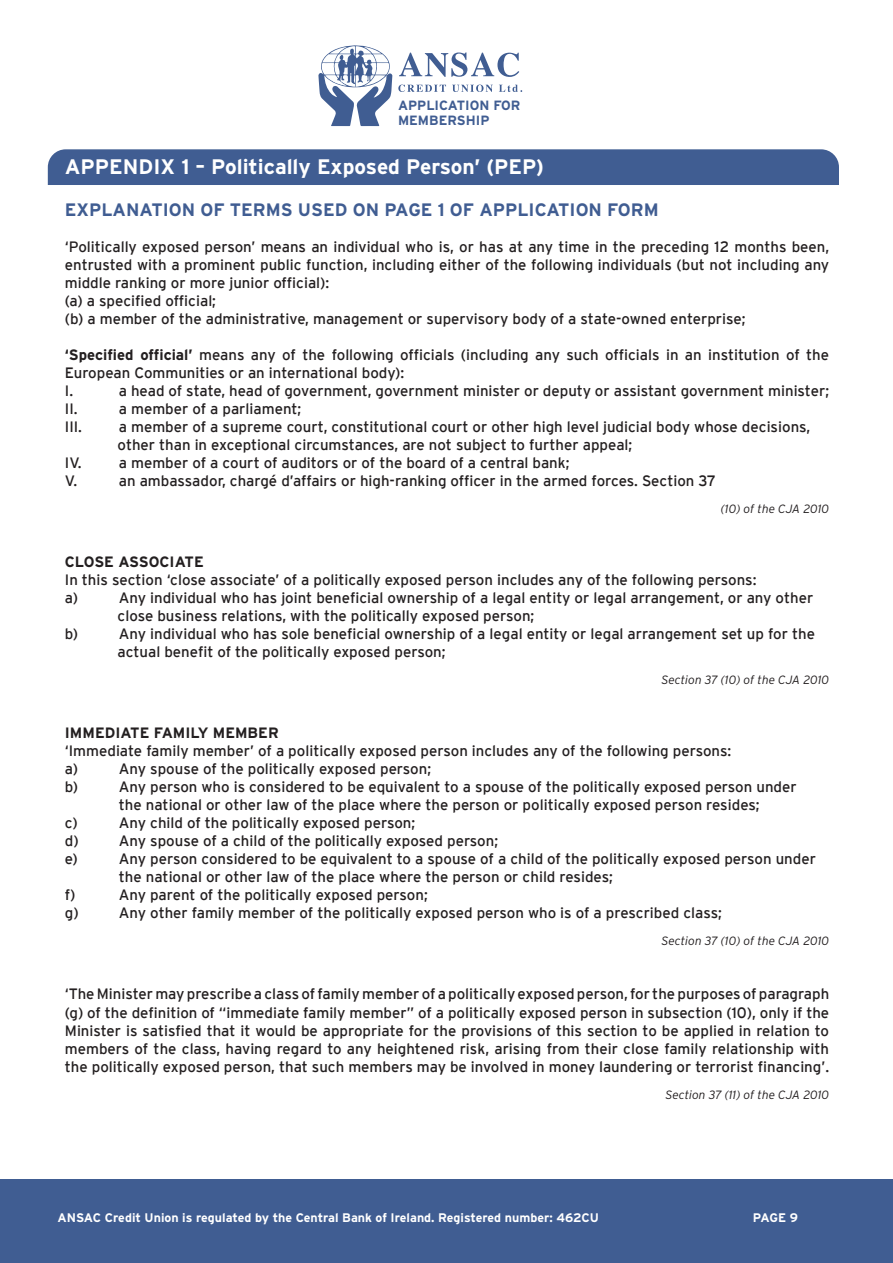
<style>
.page{position:relative;width:893px;height:1263px;background:#fff}
.page>*{position:absolute;margin:0;border:0;box-sizing:border-box;transform-origin:0 0}
.t1{font:700 21px "Interstate";color:#fff}
.t2{font:700 18px "Interstate";color:#405d92}
.t3{font:15px/18px "Interstate";color:#231f20;text-align:justify}
.t4{font:700 15px "Interstate";color:#231f20}
.t5{font:700 13.35px "Interstate";color:#405d92}
.t6{font:700 12.45px "Interstate";color:#fff}
.t7{font:italic 300 12px "Interstate";color:#231f20}
.s1{font-weight:700}
</style>
<div class="page">
<svg style="left:318px;top:45px;width:74px;height:81px"></svg>
<svg style="left:399px;top:52px;width:120px;height:25px"></svg>
<svg style="left:398px;top:85px;width:48px;height:7px"></svg>
<svg style="left:452px;top:85px;width:41px;height:7px"></svg>
<svg style="left:499px;top:85px;width:23px;height:7px"></svg>
<div style="left:48px;top:149px;width:791px;height:36px;background:#405d92"></div>
<div style="left:0;top:1179px;width:893px;height:84px;background:#405d92"></div>
<p class="t5" style="left:398px;top:98px;width:124px">APPLICATION FOR</p>
<p class="t5" style="left:398px;top:112px;width:93px">MEMBERSHIP</p>
<p class="t1" style="left:65px;top:155px;width:481px">APPENDIX 1 – Politically Exposed Person’ (PEP)</p>
<p class="t2" style="left:65px;top:200px;width:595px">EXPLANATION OF TERMS USED ON PAGE 1 OF APPLICATION FORM</p>
<p class="t3" style="left:65px;top:238px;width:766px">‘Politically exposed person’ means an individual who is, or has at any time in the preceding 12 months been, entrusted with a prominent public function, including either of the following individuals (but not including any middle ranking or more junior official):</p>
<p class="t3" style="left:65px;top:292px;width:153px">(a) a specified official;</p>
<p class="t3" style="left:65px;top:310px;width:682px">(b) a member of the administrative, management or supervisory body of a state-owned enterprise;</p>
<p class="t3" style="left:65px;top:346px;width:766px"><span class="s1">‘Specified official’</span> means any of the following officials (including any such officials in an institution of the<br>European Communities or an international body):</p>
<p class="t3" style="left:65px;top:382px;width:10px">I.</p>
<p class="t3" style="left:119px;top:382px;width:712px">a head of state, head of government, government minister or deputy or assistant government minister;</p>
<p class="t3" style="left:65px;top:400px;width:14px">II.</p>
<p class="t3" style="left:119px;top:400px;width:184px">a member of a parliament;</p>
<p class="t3" style="left:65px;top:418px;width:19px">III.</p>
<p class="t3" style="left:119px;top:418px;width:693px">a member of a supreme court, constitutional court or other high level judicial body whose decisions,</p>
<p class="t3" style="left:118px;top:436px;width:516px">other than in exceptional circumstances, are not subject to further appeal;</p>
<p class="t3" style="left:65px;top:454px;width:18px">IV.</p>
<p class="t3" style="left:119px;top:454px;width:452px">a member of a court of auditors or of the board of a central bank;</p>
<p class="t3" style="left:65px;top:472px;width:14px">V.</p>
<p class="t3" style="left:119px;top:472px;width:599px">an ambassador, chargé d’affairs or high-ranking officer in the armed forces. Section 37</p>
<p class="t7" style="left:721px;top:502px;width:110px">(10) of the CJA 2010</p>
<p class="t4" style="left:65px;top:554px;width:140px">CLOSE ASSOCIATE</p>
<p class="t3" style="left:65px;top:571px;width:693px">In this section ‘close associate’ of a politically exposed person includes any of the following persons:</p>
<p class="t3" style="left:65px;top:589px;width:15px">a)</p>
<p class="t3" style="left:119px;top:589px;width:696px">Any individual who has joint beneficial ownership of a legal entity or legal arrangement, or any other</p>
<p class="t3" style="left:118px;top:607px;width:418px">close business relations, with the politically exposed person;</p>
<p class="t3" style="left:65px;top:625px;width:15px">b)</p>
<p class="t3" style="left:119px;top:625px;width:698px">Any individual who has sole beneficial ownership of a legal entity or legal arrangement set up for the</p>
<p class="t3" style="left:118px;top:643px;width:330px">actual benefit of the politically exposed person;</p>
<p class="t7" style="left:661px;top:673px;width:169px">Section 37 (10) of the CJA 2010</p>
<p class="t4" style="left:65px;top:725px;width:215px">IMMEDIATE FAMILY MEMBER</p>
<p class="t3" style="left:65px;top:742px;width:668px">‘Immediate family member’ of a politically exposed person includes any of the following persons:</p>
<p class="t3" style="left:65px;top:760px;width:15px">a)</p>
<p class="t3" style="left:119px;top:760px;width:314px">Any spouse of the politically exposed person;</p>
<p class="t3" style="left:65px;top:778px;width:15px">b)</p>
<p class="t3" style="left:119px;top:778px;width:679px">Any person who is considered to be equivalent to a spouse of the politically exposed person under</p>
<p class="t3" style="left:119px;top:796px;width:642px">the national or other law of the place where the person or politically exposed person resides;</p>
<p class="t3" style="left:65px;top:814px;width:14px">c)</p>
<p class="t3" style="left:119px;top:814px;width:298px">Any child of the politically exposed person;</p>
<p class="t3" style="left:65px;top:832px;width:15px">d)</p>
<p class="t3" style="left:119px;top:832px;width:381px">Any spouse of a child of the politically exposed person;</p>
<p class="t3" style="left:65px;top:850px;width:15px">e)</p>
<p class="t3" style="left:119px;top:850px;width:698px">Any person considered to be equivalent to a spouse of a child of the politically exposed person under</p>
<p class="t3" style="left:119px;top:868px;width:496px">the national or other law of the place where the person or child resides;</p>
<p class="t3" style="left:65px;top:886px;width:12px">f)</p>
<p class="t3" style="left:119px;top:886px;width:310px">Any parent of the politically exposed person;</p>
<p class="t3" style="left:65px;top:904px;width:15px">g)</p>
<p class="t3" style="left:119px;top:904px;width:605px">Any other family member of the politically exposed person who is of a prescribed class;</p>
<p class="t7" style="left:661px;top:934px;width:169px">Section 37 (10) of the CJA 2010</p>
<p class="t3" style="left:65px;top:985px;width:766px">‘The Minister may prescribe a class of family member of a politically exposed person, for the purposes of paragraph (g) of the definition of “immediate family member” of a politically exposed person in subsection (10), only if the Minister is satisfied that it would be appropriate for the provisions of this section to be applied in relation to members of the class, having regard to any heightened risk, arising from their close family relationship with the politically exposed person, that such members may be involved in money laundering or terrorist financing’.</p>
<p class="t7" style="left:665px;top:1087px;width:165px">Section 37 (11) of the CJA 2010</p>
<p class="t6" style="left:57px;top:1210px;width:543px">ANSAC Credit Union is regulated by the Central Bank of Ireland. Registered number: 462CU</p>
<p class="t6" style="left:753px;top:1210px;width:47px">PAGE 9</p>
</div>
